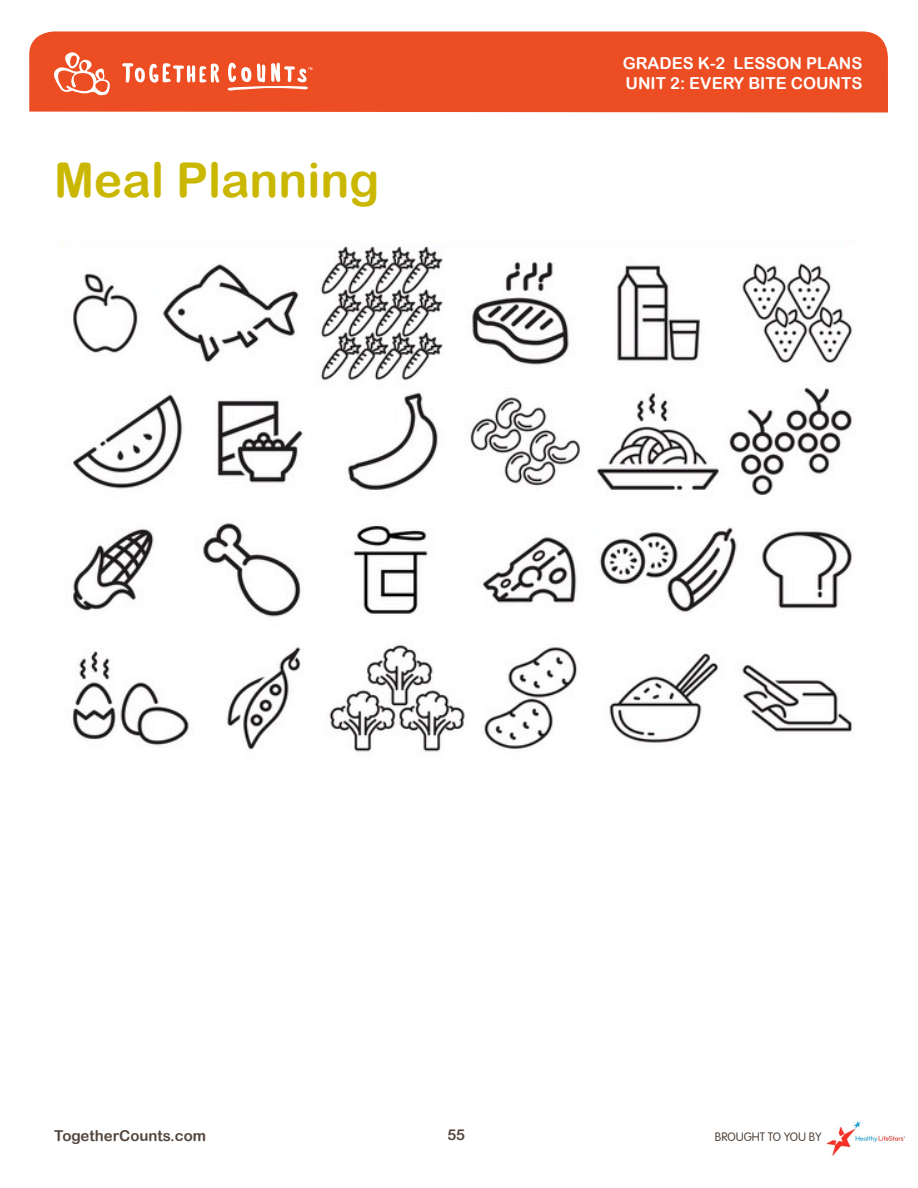
<style>
.page{position:relative;width:918px;height:1188px;background:#fff}
.page>*{position:absolute;margin:0;border:0;box-sizing:border-box;transform-origin:0 0}
.Body{font:48px "Arial Rounded MT Bold";color:#cab700}
.t1{font:16.5px/19.8px "Arial Rounded MT Bold";color:#fff}
.t2{font:15px "Arial Rounded MT Bold";color:#52453c}
.t3{font:12px "Arial Rounded";color:#52453c}
</style>
<div class="page">
<div style="left:29px;top:31px;width:859px;height:81px;background:#ec4d23"></div>
<svg style="left:53px;top:52px;width:57px;height:44px"></svg>
<svg style="left:122px;top:63px;width:97px;height:20px"></svg>
<svg style="left:227px;top:63px;width:85px;height:28px"></svg>
<img style="left:72px;top:246px;width:781px;height:506px">
<img style="left:826px;top:1121px;width:80px;height:36px">
<p class="Body" style="left:54px;top:152px;width:327px">Meal Planning</p>
<p class="t1" style="left:623px;top:53px;width:241px">GRADES K-2 LESSON PLANS<br>UNIT 2: EVERY BITE COUNTS</p>
<p class="t2" style="left:54px;top:1127px;width:154px">TogetherCounts.com</p>
<p class="t2" style="left:447px;top:1126px;width:19px">55</p>
<p class="t3" style="left:715px;top:1128px;width:108px">BROUGHT TO YOU BY</p>
</div>
